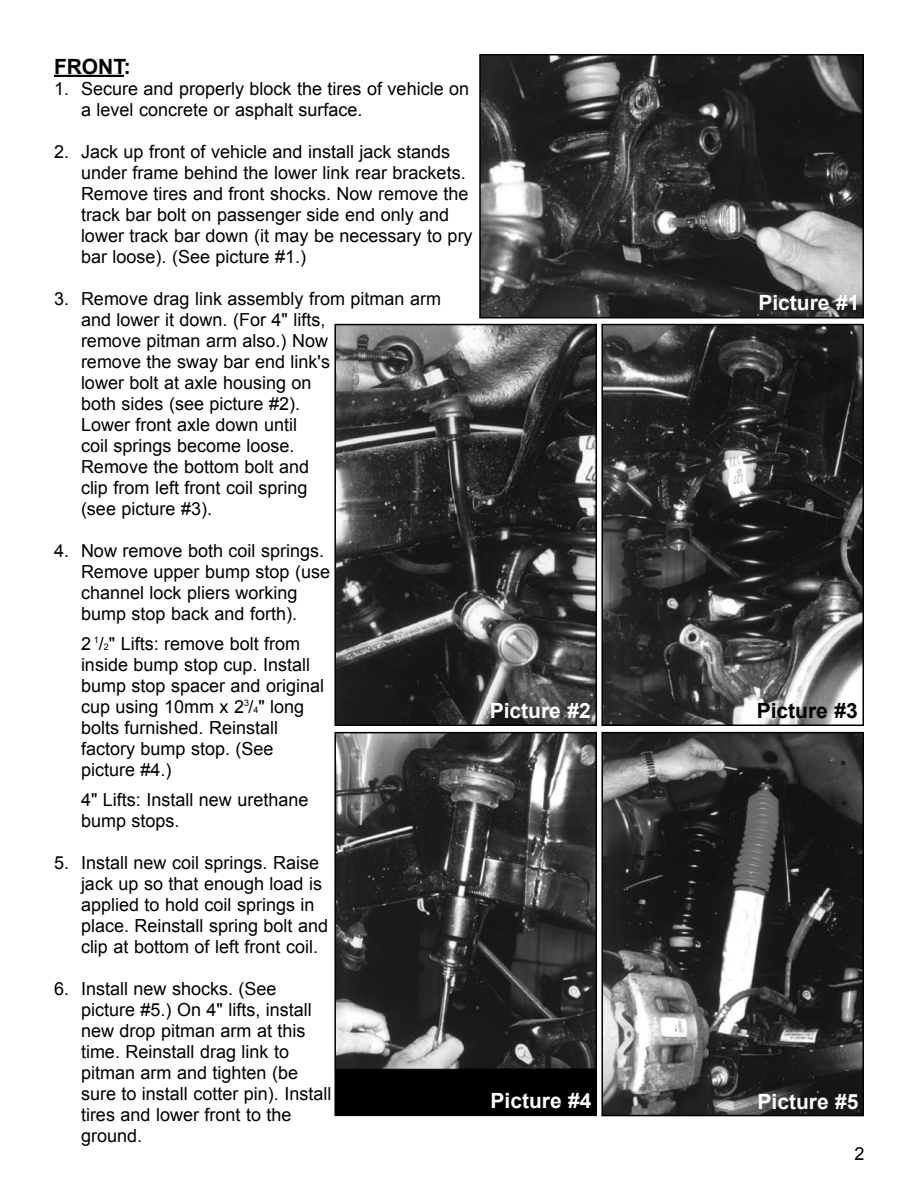
<style>
.page{position:relative;width:918px;height:1188px;background:#fff}
.page>*{position:absolute;margin:0;border:0;box-sizing:border-box;transform-origin:0 0}
.t1{font:700 21px "Arial";color:#fff}
.t2{font:700 21px "Arial";color:#000}
.t3{font:18px/21px "Arial";color:#000}
.s1{font-size:9px}
</style>
<div class="page">
<hr style="left:54px;top:75px;width:70px;height:2px;background:#000">
<img style="left:482px;top:57px;width:379px;height:258px">
<div style="left:479px;top:54px;width:385px;height:264px;border:2px solid #000"></div>
<img style="left:337px;top:327px;width:257px;height:396px">
<div style="left:334px;top:324px;width:263px;height:402px;border:2px solid #000"></div>
<img style="left:604px;top:327px;width:257px;height:396px">
<div style="left:601px;top:324px;width:263px;height:402px;border:2px solid #000"></div>
<img style="left:337px;top:735px;width:257px;height:378px">
<div style="left:334px;top:732px;width:263px;height:384px;border:2px solid #000"></div>
<img style="left:604px;top:735px;width:257px;height:378px">
<div style="left:601px;top:732px;width:263px;height:384px;border:2px solid #000"></div>
<p class="t2" style="left:54px;top:52px;width:78px">FRONT:</p>
<p class="t3" style="left:81px;top:78px;width:390px;text-indent:-27px">1. Secure and properly block the tires of vehicle on a level concrete or asphalt surface.</p>
<p class="t3" style="left:81px;top:141px;width:393px;text-indent:-27px">2. Jack up front of vehicle and install jack stands under frame behind the lower link rear brackets.<br>Remove tires and front shocks. Now remove the track bar bolt on passenger side end only and lower track bar down (it may be necessary to pry bar loose). (See picture #1.)</p>
<p class="t3" style="left:81px;top:288px;width:362px;text-indent:-27px">3. Remove drag link assembly from pitman arm and lower it down. (For 4" lifts,<br>remove pitman arm also.) Now<br>remove the sway bar end link's<br>lower bolt at axle housing on<br>both sides (see picture #2).<br>Lower front axle down until<br>coil springs become loose.<br>Remove the bottom bolt and<br>clip from left front coil spring<br>(see picture #3).</p>
<p class="t3" style="left:81px;top:540px;width:251px;text-indent:-27px">4. Now remove both coil springs.<br>Remove upper bump stop (use channel lock pliers working bump stop back and forth).</p>
<p class="t3" style="left:81px;top:633px;width:245px">2 <sup>1</sup>/<span class="s1">2</span>" Lifts: remove bolt from inside bump stop cup. Install bump stop spacer and original cup using 10mm x 2<sup>3</sup>/<span class="s1">4</span>" long bolts furnished. Reinstall factory bump stop. (See picture #4.)</p>
<p class="t3" style="left:81px;top:789px;width:229px">4" Lifts: Install new urethane bump stops.</p>
<p class="t3" style="left:81px;top:852px;width:249px;text-indent:-27px">5. Install new coil springs. Raise jack up so that enough load is applied to hold coil springs in place. Reinstall spring bolt and clip at bottom of left front coil.</p>
<p class="t3" style="left:81px;top:978px;width:252px;text-indent:-27px">6. Install new shocks. (See picture #5.) On 4" lifts, install new drop pitman arm at this time. Reinstall drag link to pitman arm and tighten (be sure to install cotter pin). Install tires and lower front to the ground.</p>
<p class="t1" style="left:758px;top:289px;width:102px">Picture #1</p>
<p class="t1" style="left:490px;top:697px;width:102px">Picture #2</p>
<p class="t2" style="left:757px;top:697px;width:102px">Picture #3</p>
<p class="t1" style="left:491px;top:1087px;width:102px">Picture #4</p>
<p class="t1" style="left:758px;top:1088px;width:102px">Picture #5</p>
<p class="t3" style="left:854px;top:1143px;width:12px">2</p>
</div>
